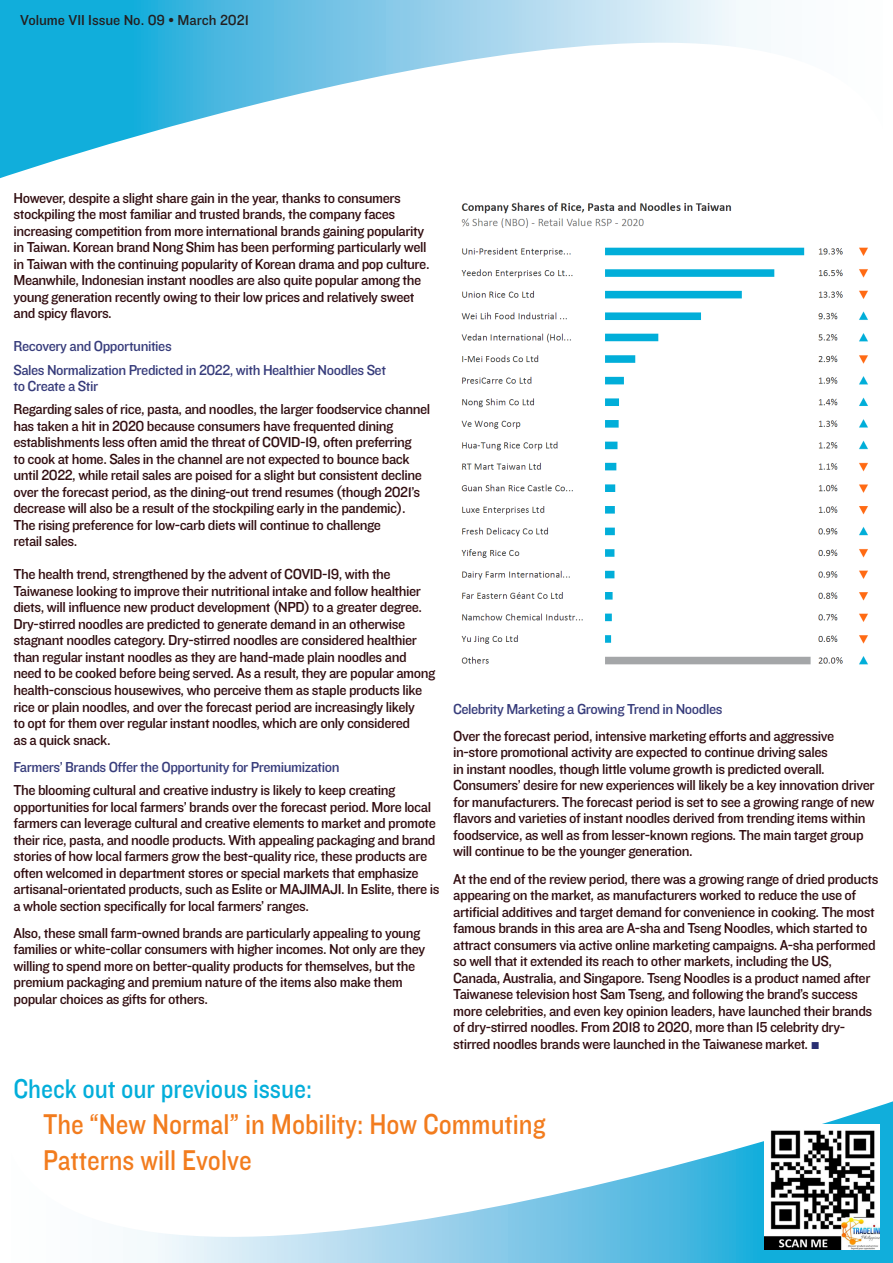
<style>
.page{position:relative;width:893px;height:1263px;background:#fff}
.page>*{position:absolute;margin:0;border:0;box-sizing:border-box;transform-origin:0 0}
.Article_Title{font:29.7px "Knockout HTF31 Junior Middlewt";color:#f27c1e;scale:.89 1}
.Article_Title-2{font:28.05px "Knockout HTF31 Junior Middlewt";color:#03aeda;scale:.89 1}
.t1{font:15px/16.5px "Knockout HTF31 Junior Middlewt";letter-spacing:-.03em;color:#310d10}
.t2{font:15px/16.5px "Knockout HTF31 Junior Middlewt";letter-spacing:-.03em;color:#373c7b}
.t3{font:15px "Knockout HTF31 Junior Middlewt";color:#231f20}
.s1{font-family:"Arial";font-weight:900;color:#292f73}
</style>
<div class="page">
<svg style="left:137px;top:1101px;width:756px;height:162px"></svg>
<svg style="left:0;top:0;width:757px;height:178px"></svg>
<img style="left:764px;top:1125px;width:115px;height:124px">
<img style="left:461px;top:202px;width:407px;height:463px">
<p class="t3" style="left:20px;top:12px;width:230px">Volume VII Issue No. 09 • March 2021</p>
<p class="t1" style="left:14px;top:190px;width:418px">However, despite a slight share gain in the year, thanks to consumers stockpiling the most familiar and trusted brands, the company faces increasing competition from more international brands gaining popularity in Taiwan. Korean brand Nong Shim has been performing particularly well in Taiwan with the continuing popularity of Korean drama and pop culture.<br>Meanwhile, Indonesian instant noodles are also quite popular among the young generation recently owing to their low prices and relatively sweet and spicy flavors.</p>
<p class="t2" style="left:14px;top:339px;width:160px">Recovery and Opportunities</p>
<p class="t2" style="left:14px;top:362px;width:374px">Sales Normalization Predicted in 2022, with Healthier Noodles Set to Create a Stir</p>
<p class="t1" style="left:14px;top:402px;width:418px">Regarding sales of rice, pasta, and noodles, the larger foodservice channel has taken a hit in 2020 because consumers have frequented dining establishments less often amid the threat of COVID-19, often preferring<br>to cook at home. Sales in the channel are not expected to bounce back until 2022, while retail sales are poised for a slight but consistent decline over the forecast period, as the dining-out trend resumes (though 2021’s decrease will also be a result of the stockpiling early in the pandemic).<br>The rising preference for low-carb diets will continue to challenge<br>retail sales.</p>
<p class="t1" style="left:14px;top:567px;width:423px">The health trend, strengthened by the advent of COVID-19, with the Taiwanese looking to improve their nutritional intake and follow healthier diets, will influence new product development (NPD) to a greater degree.<br>Dry-stirred noodles are predicted to generate demand in an otherwise stagnant noodles category. Dry-stirred noodles are considered healthier than regular instant noodles as they are hand-made plain noodles and need to be cooked before being served. As a result, they are popular among health-conscious housewives, who perceive them as staple products like rice or plain noodles, and over the forecast period are increasingly likely<br>to opt for them over regular instant noodles, which are only considered<br>as a quick snack.</p>
<p class="t2" style="left:14px;top:759px;width:328px">Farmers’ Brands Offer the Opportunity for Premiumization</p>
<p class="t1" style="left:14px;top:782px;width:428px">The blooming cultural and creative industry is likely to keep creating opportunities for local farmers’ brands over the forecast period. More local farmers can leverage cultural and creative elements to market and promote their rice, pasta, and noodle products. With appealing packaging and brand stories of how local farmers grow the best-quality rice, these products are often welcomed in department stores or special markets that emphasize artisanal-orientated products, such as Eslite or MAJIMAJI. In Eslite, there is a whole section specifically for local farmers’ ranges.</p>
<p class="t1" style="left:14px;top:925px;width:413px">Also, these small farm-owned brands are particularly appealing to young families or white-collar consumers with higher incomes. Not only are they willing to spend more on better-quality products for themselves, but the premium packaging and premium nature of the items also make them popular choices as gifts for others.</p>
<p class="t2" style="left:453px;top:701px;width:271px">Celebrity Marketing a Growing Trend in Noodles</p>
<p class="t1" style="left:453px;top:728px;width:423px">Over the forecast period, intensive marketing efforts and aggressive in-store promotional activity are expected to continue driving sales<br>in instant noodles, though little volume growth is predicted overall.<br>Consumers’ desire for new experiences will likely be a key innovation driver for manufacturers. The forecast period is set to see a growing range of new flavors and varieties of instant noodles derived from trending items within foodservice, as well as from lesser-known regions. The main target group will continue to be the younger generation.</p>
<p class="t1" style="left:453px;top:871px;width:427px">At the end of the review period, there was a growing range of dried products appearing on the market, as manufacturers worked to reduce the use of artificial additives and target demand for convenience in cooking. The most famous brands in this area are A-sha and Tseng Noodles, which started to attract consumers via active online marketing campaigns. A-sha performed so well that it extended its reach to other markets, including the US, Canada, Australia, and Singapore. Tseng Noodles is a product named after Taiwanese television host Sam Tseng, and following the brand’s success more celebrities, and even key opinion leaders, have launched their brands of dry-stirred noodles. From 2018 to 2020, more than 15 celebrity dry&shy;stirred noodles brands were launched in the Taiwanese market. <span class="s1">■</span></p>
<p class="Article_Title-2" style="left:14px;top:1074px;width:337px">Check out our previous issue:</p>
<p class="Article_Title" style="left:43px;top:1108px;width:566px">The “New Normal” in Mobility: How Commuting</p>
<p class="Article_Title" style="left:43px;top:1144px;width:236px">Patterns will Evolve</p>
</div>
